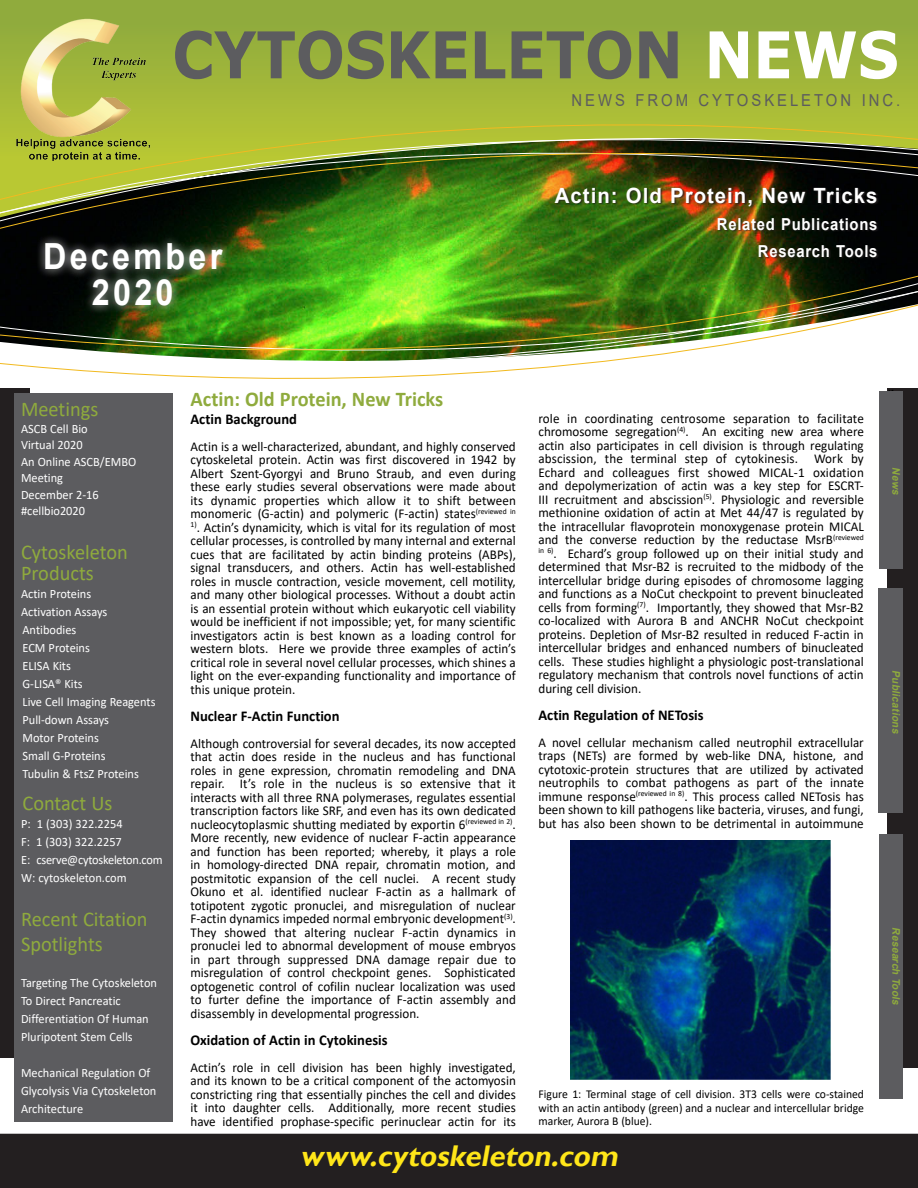
<style>
.page{position:relative;width:918px;height:1188px;background:#fff}
.page>*{position:absolute;margin:0;border:0;box-sizing:border-box;transform-origin:0 0}
.t1{font:700 64.5px "Verdana";letter-spacing:-.005em;color:#5c5c5f;scale:.9 1}
.t2{font:700 36px "Arial";letter-spacing:.1em;color:#fff;scale:.9 1}
.t3{font:italic 700 30px "Gill Sans";color:#ffe619}
.t4{font:21px/21px "Calibri";color:#8fab3d}
.t5{font:700 21px "Calibri";color:#8fab3d}
.t6{font:700 21px "Arial";letter-spacing:.05em;color:#fff}
.t7{font:700 16.5px "Arial";letter-spacing:.05em;color:#fff;scale:.9 1}
.t8{font:16.5px "Arial";letter-spacing:.2em;color:#5c5c5f;scale:.9 1}
.t9{font:700 15px "Calibri";color:#000}
.t10{font:13.5px/13.5px "Calibri";color:#000;text-align:justify}
.t11{font:12.75px/18px "Calibri";color:#fff}
.t12{font:12.75px "Calibri";letter-spacing:-.02em;color:#fff}
.t13{font:12px/13.5px "Calibri";color:#000;text-align:justify}
.t14{font:italic 700 10.5px "Arial";color:#8fab3d}
.t15{font:italic 700 10.5px "Myriad Pro";color:#000}
.s1{color:#fff}
</style>
<div class="page">
<img style="left:0;top:230px;width:918px;height:36px">
<div style="left:887px;top:388px;width:31px;height:680px;background:#231f20"></div>
<div style="left:880px;top:391px;width:23px;height:177px;background:#5c5c5f"></div>
<div style="left:878px;top:588px;width:25px;height:225px;background:#5c5c5f"></div>
<div style="left:879px;top:834px;width:24px;height:264px;background:#5c5c5f"></div>
<div style="left:0;top:384px;width:29px;height:674px;background:#231f20"></div>
<div style="left:14px;top:394px;width:159px;height:728px;background:#5c5c5f"></div>
<div style="left:1px;top:1134px;width:916px;height:53px;background:#231f20"></div>
<div style="left:0;top:1134px;width:918px;height:54px;border:2px solid #231f20"></div>
<img style="left:0;top:266px;width:918px;height:113px">
<svg style="left:0;top:0;width:918px;height:118px;background:#9bb23a"></svg>
<img style="left:14px;top:15px;width:138px;height:103px">
<img style="left:0;top:118px;width:918px;height:112px">
<div style="left:555px;top:188px;width:325px;height:71px;background:#231f20;opacity:.75"></div>
<div style="left:36px;top:234px;width:196px;height:81px;background:#fff;opacity:.75"></div>
<img style="left:571px;top:840px;width:259px;height:239px">
<p class="t1" style="left:172px;top:9px;width:809px">CYTOSKELETON <span class="s1">NEWS</span></p>
<p class="t8" style="left:572px;top:89px;width:367px">NEWS FROM CYTOSKELETON INC.</p>
<p class="t2" style="left:43px;top:231px;width:201px">December</p>
<p class="t2" style="left:92px;top:267px;width:92px">2020</p>
<p class="t6" style="left:555px;top:180px;width:324px">Actin: Old Protein, New Tricks</p>
<p class="t7" style="left:717px;top:212px;width:180px">Related Publications</p>
<p class="t7" style="left:758px;top:239px;width:134px">Research Tools</p>
<p class="t4" style="left:21px;top:398px;width:79px">Meetings</p>
<p class="t11" style="left:21px;top:419px;width:68px">ASCB Cell Bio</p>
<p class="t11" style="left:21px;top:436px;width:63px">Virtual 2020</p>
<p class="t11" style="left:21px;top:453px;width:117px;line-height:16.5px">An Online ASCB/EMBO<br>Meeting</p>
<p class="t11" style="left:21px;top:485px;width:79px">December 2-16</p>
<p class="t11" style="left:21px;top:502px;width:66px">#cellbio2020</p>
<p class="t4" style="left:21px;top:541px;width:108px">Cytoskeleton<br>Products</p>
<p class="t11" style="left:21px;top:584px;width:72px">Actin Proteins</p>
<p class="t11" style="left:21px;top:602px;width:88px">Activation Assays</p>
<p class="t11" style="left:22px;top:620px;width:55px">Antibodies</p>
<p class="t11" style="left:22px;top:638px;width:69px">ECM Proteins</p>
<p class="t11" style="left:22px;top:656px;width:50px">ELISA Kits</p>
<p class="t11" style="left:22px;top:674px;width:62px">G-LISA® Kits</p>
<p class="t11" style="left:22px;top:692px;width:135px">Live Cell Imaging Reagents</p>
<p class="t11" style="left:22px;top:710px;width:88px">Pull-down Assays</p>
<p class="t11" style="left:22px;top:728px;width:78px">Motor Proteins</p>
<p class="t11" style="left:22px;top:746px;width:85px">Small G-Proteins</p>
<p class="t11" style="left:22px;top:764px;width:118px">Tubulin &amp; FtsZ Proteins</p>
<p class="t4" style="left:22px;top:792px;width:91px">Contact Us</p>
<p class="t11" style="left:21px;top:815px;width:103px">P: 1 (303) 322.2254</p>
<p class="t11" style="left:21px;top:833px;width:102px">F: 1 (303) 322.2257</p>
<p class="t12" style="left:21px;top:851px;width:143px">E: cserve@cytoskeleton.com</p>
<p class="t11" style="left:21px;top:869px;width:107px">W: cytoskeleton.com</p>
<p class="t4" style="left:21px;top:908px;width:128px">Recent Citation</p>
<p class="t4" style="left:21px;top:933px;width:83px">Spotlights</p>
<p class="t11" style="left:21px;top:973px;width:138px">Targeting The Cytoskeleton<br>To Direct Pancreatic<br>Differentiation Of Human<br>Pluripotent Stem Cells</p>
<p class="t11" style="left:21px;top:1063px;width:137px">Mechanical Regulation Of<br>Glycolysis Via Cytoskeleton<br>Architecture</p>
<p class="t5" style="left:190px;top:384px;width:254px">Actin: Old Protein, New Tricks</p>
<p class="t15" style="left:887px;top:385px;width:9px">v</p>
<p class="t9" style="left:190px;top:408px;width:108px">Actin Background</p>
<p class="t10" style="left:190px;top:439px;width:327px">Actin is a well-characterized, abundant, and highly conserved cytoskeletal protein. Actin was first discovered in 1942 by Albert Szent-Gyorgyi and Bruno Straub, and even during these early studies several observations were made about its dynamic properties which allow it to shift between monomeric (G-actin) and polymeric (F-actin) states<sup>(reviewed</sup> <sup>in 1)</sup>. Actin’s dynamicity, which is vital for its regulation of most cellular processes, is controlled by many internal and external cues that are facilitated by actin binding proteins (ABPs), signal transducers, and others. Actin has well-established roles in muscle contraction, vesicle movement, cell motility, and many other biological processes. Without a doubt actin is an essential protein without which eukaryotic cell viability would be inefficient if not impossible; yet, for many scientific investigators actin is best known as a loading control for western blots. Here we provide three examples of actin’s critical role in several novel cellular processes, which shines a light on the ever-expanding functionality and importance of this unique protein.</p>
<p class="t9" style="left:190px;top:705px;width:151px">Nuclear F-Actin Function</p>
<p class="t10" style="left:190px;top:736px;width:327px">Although controversial for several decades, its now accepted that actin does reside in the nucleus and has functional roles in gene expression, chromatin remodeling and DNA repair. It’s role in the nucleus is so extensive that it interacts with all three RNA polymerases, regulates essential transcription factors like SRF, and even has its own dedicated nucleocytoplasmic shutting mediated by exportin 6<sup>(reviewed</sup> <sup>in</sup> <sup>2)</sup>.<br>More recently, new evidence of nuclear F-actin appearance and function has been reported; whereby, it plays a role in homology-directed DNA repair, chromatin motion, and postmitotic expansion of the cell nuclei. A recent study Okuno et al. identified nuclear F-actin as a hallmark of totipotent zygotic pronuclei, and misregulation of nuclear F-actin dynamics impeded normal embryonic development<sup>(3)</sup>.<br>They showed that altering nuclear F-actin dynamics in pronuclei led to abnormal development of mouse embryos in part through suppressed DNA damage repair due to misregulation of control checkpoint genes. Sophisticated optogenetic control of cofilin nuclear localization was used to furter define the importance of F-actin assembly and disassembly in developmental progression.</p>
<p class="t9" style="left:190px;top:1029px;width:199px">Oxidation of Actin in Cytokinesis</p>
<p class="t10" style="left:190px;top:1060px;width:327px">Actin’s role in cell division has been highly investigated, and its known to be a critical component of the actomyosin constricting ring that essentially pinches the cell and divides it into daughter cells. Additionally, more recent studies have identified prophase-specific perinuclear actin for its</p>
<p class="t10" style="left:538px;top:411px;width:327px">role in coordinating centrosome separation to facilitate chromosome segregation<sup>(4)</sup>. An exciting new area where actin also participates in cell division is through regulating abscission, the terminal step of cytokinesis. Work by Echard and colleagues first showed MICAL-1 oxidation and depolymerization of actin was a key step for ESCRT-III recruitment and abscission<sup>(5)</sup>. Physiologic and reversible methionine oxidation of actin at Met 44/47 is regulated by the intracellular flavoprotein monoxygenase protein MICAL and the converse reduction by the reductase MsrB<sup>(reviewed in</sup> <sup>6)</sup>. Echard’s group followed up on their initial study and determined that Msr-B2 is recruited to the midbody of the intercellular bridge during episodes of chromosome lagging and functions as a NoCut checkpoint to prevent binucleated cells from forming<sup>(7)</sup>. Importantly, they showed that Msr-B2 co-localized with Aurora B and ANCHR NoCut checkpoint proteins. Depletion of Msr-B2 resulted in reduced F-actin in intercellular bridges and enhanced numbers of binucleated cells. These studies highlight a physiologic post-translational regulatory mechanism that controls novel functions of actin during cell division.</p>
<p class="t9" style="left:538px;top:704px;width:167px">Actin Regulation of NETosis</p>
<p class="t10" style="left:538px;top:735px;width:327px">A novel cellular mechanism called neutrophil extracellular traps (NETs) are formed by web-like DNA, histone, and cytotoxic-protein structures that are utilized by activated neutrophils to combat pathogens as part of the innate immune response<sup>(reviewed</sup> <sup>in</sup> <sup>8)</sup>. This process called NETosis has been shown to kill pathogens like bacteria, viruses, and fungi, but has also been shown to be detrimental in autoimmune</p>
<p class="t13" style="left:539px;top:1087px;width:327px">Figure 1: Terminal stage of cell division. 3T3 cells were co-stained with an actin antibody (green) and a nuclear and intercellular bridge marker, Aurora B (blue).</p>
<p class="t3" style="left:300px;top:1137px;width:326px">www.cytoskeleton.com</p>
<p class="t14" style="left:903px;top:467px;width:31px;rotate:90deg">News</p>
<p class="t14" style="left:903px;top:670px;width:67px;rotate:90deg">Publications</p>
<p class="t14" style="left:903px;top:927px;width:82px;rotate:90deg">Research Tools</p>
</div>
